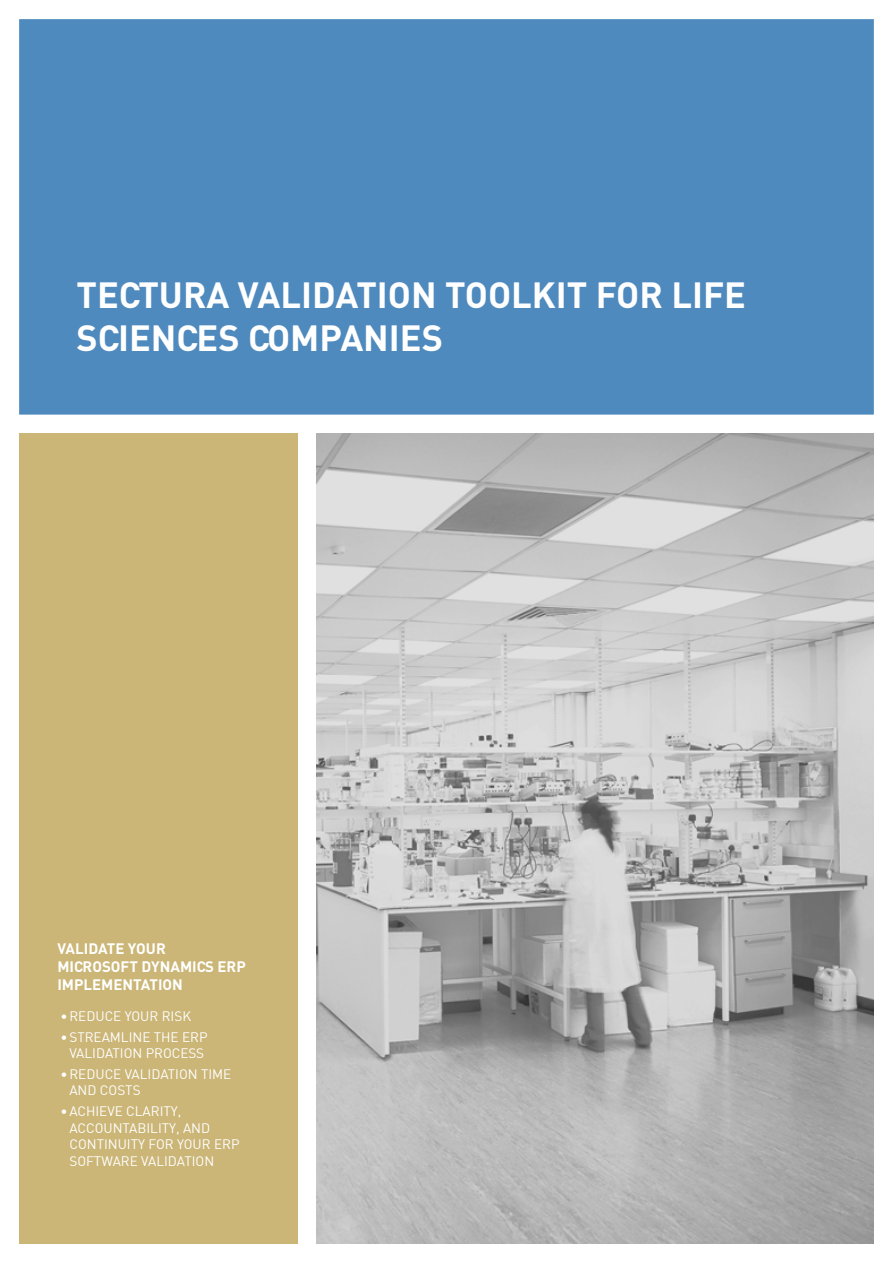
<style>
.page{position:relative;width:893px;height:1263px;background:#fff}
.page>*{position:absolute;margin:0;border:0;box-sizing:border-box;transform-origin:0 0}
.t1{font:700 36px/43.2px "DIN";color:#fff}
.t2{font:700 15px/18px "DIN";color:#fff}
.t3{font:13.5px/16.5px "DIN";color:#fff}
</style>
<div class="page">
<div style="left:19px;top:19px;width:855px;height:396px;background:#4f8abe"></div>
<div style="left:19px;top:434px;width:279px;height:810px;background:#cbb677"></div>
<img style="left:317px;top:434px;width:557px;height:810px">
<h1 class="t1" style="left:77px;top:272px;width:671px">TECTURA VALIDATION TOOLKIT FOR LIFE<br>SCIENCES COMPANIES</h1>
<p class="t2" style="left:57px;top:939px;width:170px">VALIDATE YOUR<br>M ICROSOFT DYNAMICS ERP<br>IMPLEMENTATION</p>
<p class="t3" style="left:60px;top:1007px;width:132px">• REDUCE YOURRISK</p>
<p class="t3" style="left:60px;top:1028px;width:149px;text-align:center">• STREAMLINE THE ERP<br>VALIDATION PROCESS</p>
<p class="t3" style="left:69px;top:1065px;width:163px;text-indent:-9px">• REDUCE VALIDATION TIME<br>AND COSTS</p>
<p class="t3" style="left:69px;top:1103px;width:172px;text-indent:-9px">• ACHIEVE CLAR ITY,<br>ACCOUNTABILITY, AND<br>CONTINUITY FOR YOURERP<br>SOFTWARE VALIDATION</p>
</div>
